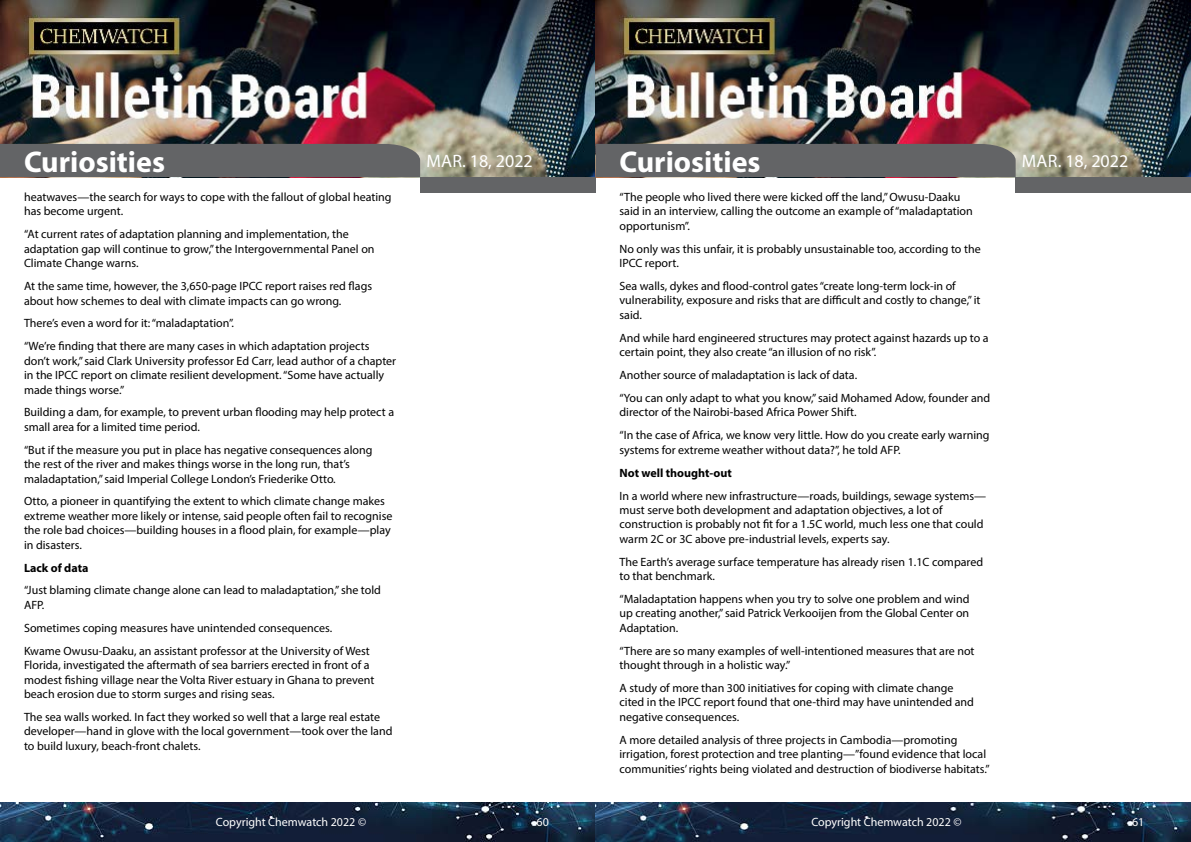
<style>
.page{position:relative;width:1191px;height:842px;background:#fff}
.page>*{position:absolute;margin:0;border:0;box-sizing:border-box;transform-origin:0 0}
.t1{font:700 30px "Myriad Pro";color:#fff}
.t2{font:18px "Myriad Pro";color:#fff}
.t3{font:12px/14.4px "Myriad Pro";color:#000}
.t4{font:12px "Myriad Pro";color:#fff}
.t5{font:700 12px "Myriad Pro";color:#000}
</style>
<div class="page">
<img style="left:0;top:0;width:1191px;height:177px">
<div style="left:420px;top:177px;width:175px;height:15px;background:#636466"></div>
<div style="left:1015px;top:177px;width:176px;height:15px;background:#636466"></div>
<div style="left:0;top:144px;width:420px;height:33px;background:#636466"></div>
<div style="left:595px;top:144px;width:420px;height:33px;background:#636466"></div>
<img style="left:0;top:802px;width:1191px;height:40px">
<h1 class="t1" style="left:24px;top:142px;width:142px">Curiosities</h1>
<h2 class="t2" style="left:426px;top:149px;width:108px">Mar. 18, 2022</h2>
<h1 class="t1" style="left:619px;top:142px;width:142px">Curiosities</h1>
<h2 class="t2" style="left:1022px;top:149px;width:108px">Mar. 18, 2022</h2>
<p class="t3" style="left:619px;top:190px;width:355px">“The people who lived there were kicked off the land,” Owusu-Daaku said in an interview, calling the outcome an example of “maladaptation opportunism”.</p>
<p class="t3" style="left:619px;top:241px;width:363px">No only was this unfair, it is probably unsustainable too, according to the<br>IPCC report.</p>
<p class="t3" style="left:619px;top:279px;width:362px">Sea walls, dykes and flood-control gates “create long-term lock-in of vulnerability, exposure and risks that are difficult and costly to change,” it said.</p>
<p class="t3" style="left:619px;top:330px;width:371px">And while hard engineered structures may protect against hazards up to a certain point, they also create “an illusion of no risk”.</p>
<p class="t3" style="left:619px;top:363px;width:372px;line-height:22.9px">Another source of maladaptation is lack of data.<br>“You can only adapt to what you know,” said Mohamed Adow, founder and</p>
<p class="t3" style="left:619px;top:401px;width:371px;line-height:22.9px">director of the Nairobi-based Africa Power Shift.<br>“In the case of Africa, we know very little. How do you create early warning</p>
<p class="t3" style="left:619px;top:442px;width:283px">systems for extreme weather without data?”, he told AFP.</p>
<p class="t5" style="left:619px;top:465px;width:114px">Not well thought-out</p>
<p class="t3" style="left:619px;top:488px;width:368px">In a world where new infrastructure—roads, buildings, sewage systems— must serve both development and adaptation objectives, a lot of construction is probably not fit for a 1.5C world, much less one that could warm 2C or 3C above pre-industrial levels, experts say.</p>
<p class="t3" style="left:619px;top:554px;width:365px">The Earth’s average surface temperature has already risen 1.1C compared to that benchmark.</p>
<p class="t3" style="left:619px;top:591px;width:351px;text-align:justify">“Maladaptation happens when you try to solve one problem and wind up creating another,” said Patrick Verkooijen from the Global Center on Adaptation.</p>
<p class="t3" style="left:619px;top:643px;width:356px">“There are so many examples of well-intentioned measures that are not thought through in a holistic way.”</p>
<p class="t3" style="left:619px;top:680px;width:356px">A study of more than 300 initiatives for coping with climate change cited in the IPCC report found that one-third may have unintended and negative consequences.</p>
<p class="t3" style="left:619px;top:732px;width:372px">A more detailed analysis of three projects in Cambodia—promoting irrigation, forest protection and tree planting—”found evidence that local communities’ rights being violated and destruction of biodiverse habitats.”</p>
<p class="t3" style="left:24px;top:190px;width:369px">heatwaves—the search for ways to cope with the fallout of global heating has become urgent.</p>
<p class="t3" style="left:24px;top:227px;width:352px">“At current rates of adaptation planning and implementation, the adaptation gap will continue to grow,” the Intergovernmental Panel on<br>Climate Change warns.</p>
<p class="t3" style="left:24px;top:279px;width:350px">At the same time, however, the 3,650-page IPCC report raises red flags about how schemes to deal with climate impacts can go wrong.</p>
<p class="t3" style="left:24px;top:312px;width:347px;line-height:22.9px">There’s even a word for it: “maladaptation”.<br>“We’re finding that there are many cases in which adaptation projects</p>
<p class="t3" style="left:24px;top:353px;width:374px">don’t work,” said Clark University professor Ed Carr, lead author of a chapter in the IPCC report on climate resilient development. “Some have actually made things worse.”</p>
<p class="t3" style="left:24px;top:405px;width:371px">Building a dam, for example, to prevent urban flooding may help protect a small area for a limited time period.</p>
<p class="t3" style="left:24px;top:442px;width:350px">“But if the measure you put in place has negative consequences along the rest of the river and makes things worse in the long run, that’s maladaptation,” said Imperial College London’s Friederike Otto.</p>
<p class="t3" style="left:24px;top:494px;width:370px">Otto, a pioneer in quantifying the extent to which climate change makes extreme weather more likely or intense, said people often fail to recognise the role bad choices—building houses in a flood plain, for example—play in disasters.</p>
<p class="t5" style="left:24px;top:560px;width:66px">Lack of data</p>
<p class="t3" style="left:24px;top:583px;width:358px">“Just blaming climate change alone can lead to maladaptation,” she told<br>AFP.</p>
<p class="t3" style="left:24px;top:616px;width:347px;line-height:22.9px">Sometimes coping measures have unintended consequences.<br>Kwame Owusu-Daaku, an assistant professor at the University of West</p>
<p class="t3" style="left:24px;top:658px;width:352px">Florida, investigated the aftermath of sea barriers erected in front of a modest fishing village near the Volta River estuary in Ghana to prevent beach erosion due to storm surges and rising seas.</p>
<p class="t3" style="left:24px;top:709px;width:370px">The sea walls worked. In fact they worked so well that a large real estate developer—hand in glove with the local government—took over the land to build luxury, beach-front chalets.</p>
<p class="t4" style="left:216px;top:815px;width:152px">Copyright Chemwatch 2022 ©</p>
<p class="t4" style="left:536px;top:815px;width:14px">60</p>
<p class="t4" style="left:811px;top:815px;width:152px">Copyright Chemwatch 2022 ©</p>
<p class="t4" style="left:1132px;top:815px;width:14px">61</p>
</div>
